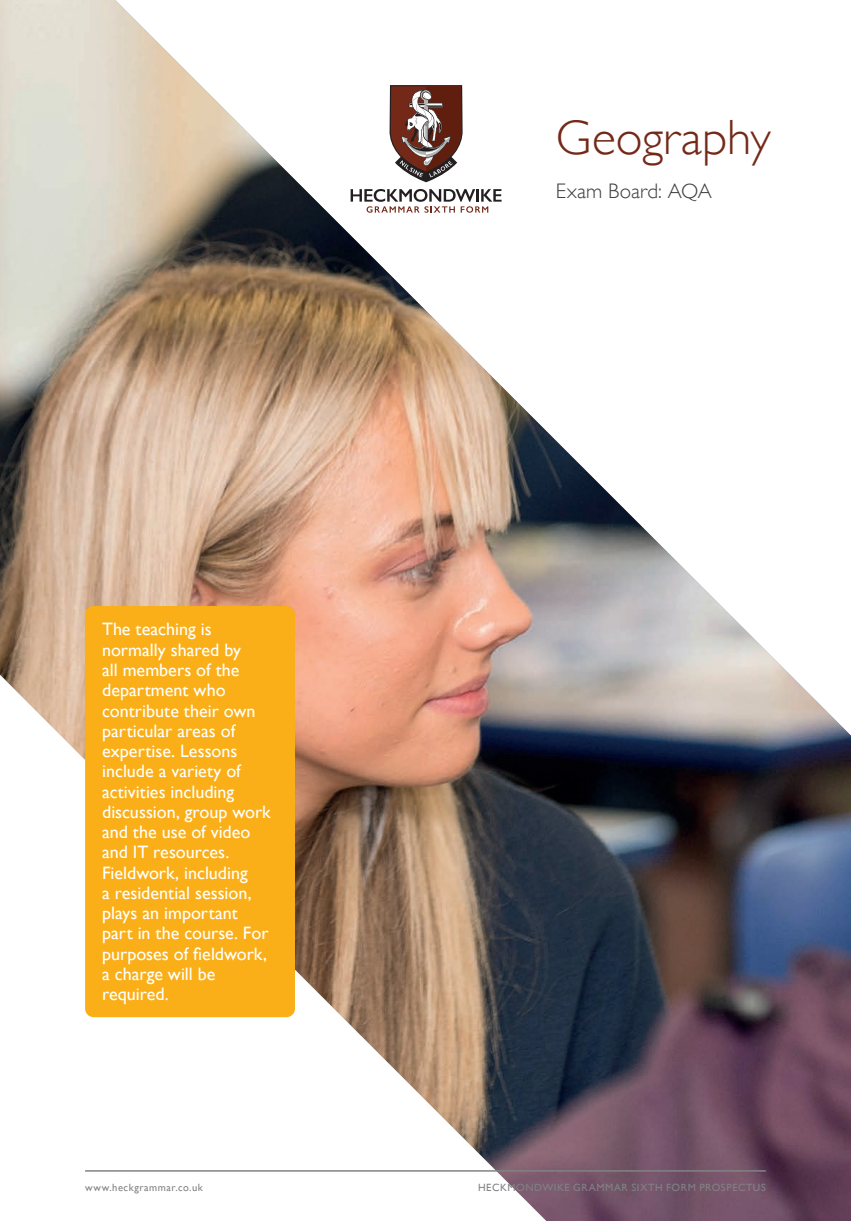
<style>
.page{position:relative;width:851px;height:1221px;background:#fff}
.page>*{position:absolute;margin:0;border:0;box-sizing:border-box;transform-origin:0 0}
.Heading{font:300 49.5px "Gill Sans";color:#742918}
.Exam{font:300 21px "Gill Sans";letter-spacing:.005em;color:#3e3e3f}
.White_Box{font:18px/20.2px "Gill Sans";color:#fff}
.t1{font:10.5px "Gill Sans";letter-spacing:.055em;color:#808285}
</style>
<div class="page">
<img style="left:0;top:0;width:850px;height:1220px">
<svg style="left:350px;top:189px;width:151px;height:24px"></svg>
<svg style="left:389px;top:85px;width:73px;height:97px"></svg>
<hr style="left:85px;top:1170px;width:680px;height:1px;background:#808285">
<div style="left:85px;top:606px;width:210px;height:411px;background:#faaf18;border-radius:9px"></div>
<p class="White_Box" style="left:102px;top:619px;width:170px">The teaching is normally shared by<br>all members of the department who contribute their own particular areas of expertise. Lessons include a variety of activities including discussion, group work and the use of video and IT resources.<br>Fieldwork, including<br>a residential session, plays an important part in the course. For purposes of fieldwork, a charge will be required.</p>
<p class="Heading" style="left:556px;top:98px;width:216px">Geography</p>
<p class="Exam" style="left:556px;top:174px;width:157px">Exam Board: AQA</p>
<p class="t1" style="left:85px;top:1181px;width:119px">www.heckgrammar.co.uk</p>
<p class="t1" style="left:478px;top:1181px;width:289px">HECKMONDWIKE GRAMMAR SIXTH FORM PROSPECTUS</p>
</div>
